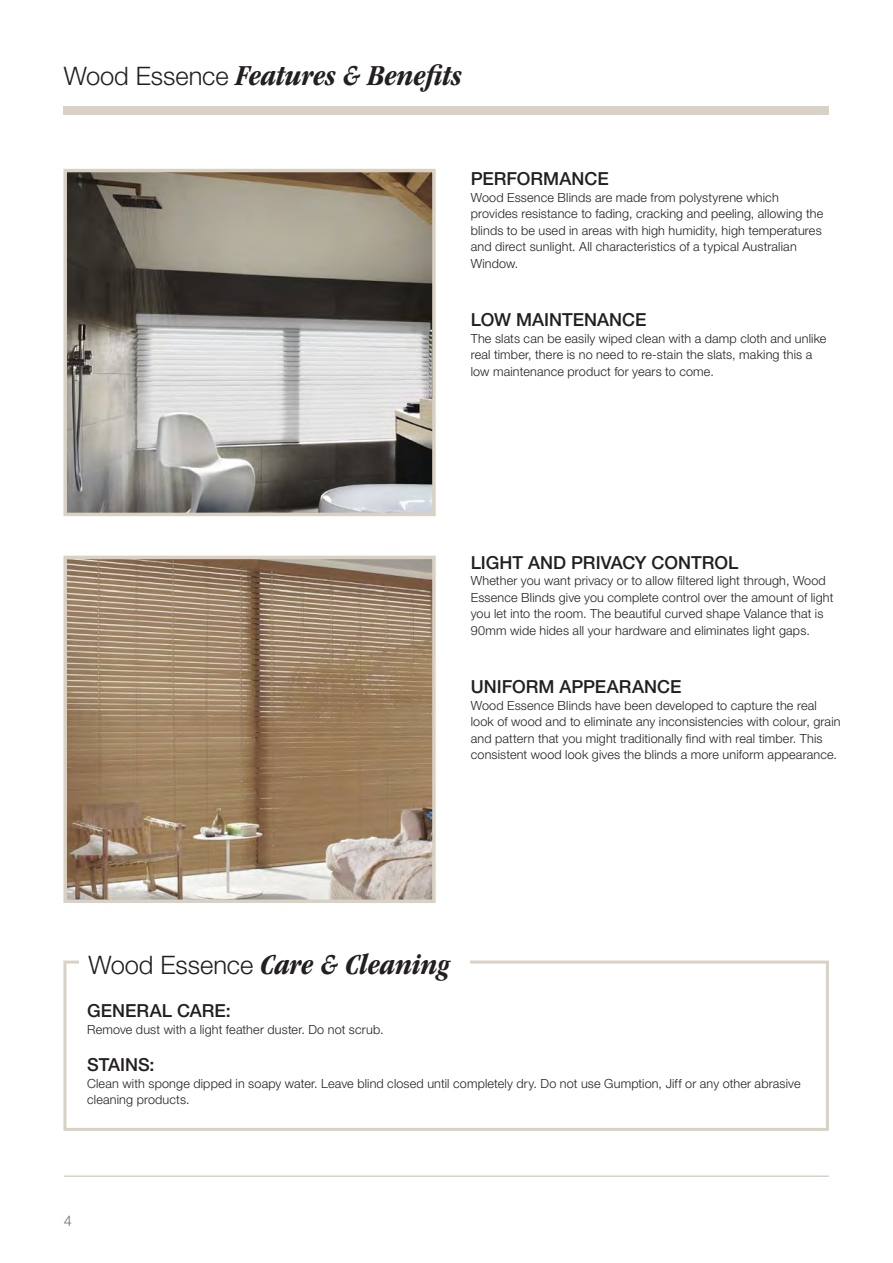
<style>
.page{position:relative;width:893px;height:1263px;background:#fff}
.page>*{position:absolute;margin:0;border:0;box-sizing:border-box;transform-origin:0 0}
.t1{font:italic 700 condensed 30px "ITC Garamond Std";color:#231f20}
.t2{font:500 18px "Helvetica Neue LT Std";color:#231f20}
.t3{font:300 14.7px "Helvetica Neue LT Std";color:#6d6e70}
.t4{font:300 12.6px/16.5px "Helvetica Neue LT Std";letter-spacing:.015em;color:#231f20}
.s1{font-family:"Helvetica Neue LT Std";font-weight:300;font-style:normal;font-stretch:normal;font-size:25.5px}
</style>
<div class="page">
<div style="left:63px;top:961px;width:766px;height:170px;border:3px solid #d9d2c4"></div>
<div style="left:64px;top:107px;width:765px;height:8px;background:#d9d2c4"></div>
<hr style="left:64px;top:1175px;width:765px;height:2px;background:#d9d2c4">
<img style="left:68px;top:174px;width:363px;height:337px">
<div style="left:63px;top:169px;width:373px;height:347px;border:4px solid #d9d2c4"></div>
<img style="left:68px;top:561px;width:363px;height:337px">
<div style="left:63px;top:556px;width:373px;height:347px;border:4px solid #d9d2c4"></div>
<div style="left:80px;top:943px;width:390px;height:31px;background:#fff"></div>
<h1 class="t1" style="left:64px;top:64px;width:399px"><span class="s1">Wood Essence</span> Features &amp; Benefits</h1>
<h2 class="t2" style="left:471px;top:169px;width:139px">PERFORMANCE</h2>
<p class="t4" style="left:471px;top:190px;width:354px">Wood Essence Blinds are made from polystyrene which provides resistance to fading, cracking and peeling, allowing the blinds to be used in areas with high humidity, high temperatures and direct sunlight. All characteristics of a typical Australian Window.</p>
<h2 class="t2" style="left:471px;top:310px;width:177px">LOW MAINTENANCE</h2>
<p class="t4" style="left:471px;top:331px;width:357px">The slats can be easily wiped clean with a damp cloth and unlike real timber, there is no need to re-stain the slats, making this a low maintenance product for years to come.</p>
<h2 class="t2" style="left:471px;top:552px;width:269px">LIGHT AND PRIVACY CONTROL</h2>
<p class="t4" style="left:471px;top:574px;width:364px">Whether you want privacy or to allow filtered light through, Wood Essence Blinds give you complete control over the amount of light you let into the room. The beautiful curved shape Valance that is 90mm wide hides all your hardware and eliminates light gaps.</p>
<h2 class="t2" style="left:471px;top:676px;width:212px">UNIFORM APPEARANCE</h2>
<p class="t4" style="left:471px;top:698px;width:371px">Wood Essence Blinds have been developed to capture the real look of wood and to eliminate any inconsistencies with colour, grain and pattern that you might traditionally find with real timber. This consistent wood look gives the blinds a more uniform appearance.</p>
<h1 class="t1" style="left:88px;top:953px;width:363px"><span class="s1">Wood Essence</span> Care &amp; Cleaning</h1>
<h2 class="t2" style="left:87px;top:1000px;width:145px">GENERAL CARE:</h2>
<p class="t4" style="left:87px;top:1022px;width:298px">Remove dust with a light feather duster. Do not scrub.</p>
<h2 class="t2" style="left:87px;top:1054px;width:69px">STAINS:</h2>
<p class="t4" style="left:87px;top:1076px;width:715px">Clean with sponge dipped in soapy water. Leave blind closed until completely dry. Do not use Gumption, Jiff or any other abrasive cleaning products.</p>
<p class="t3" style="left:64px;top:1216px;width:10px">4</p>
</div>
